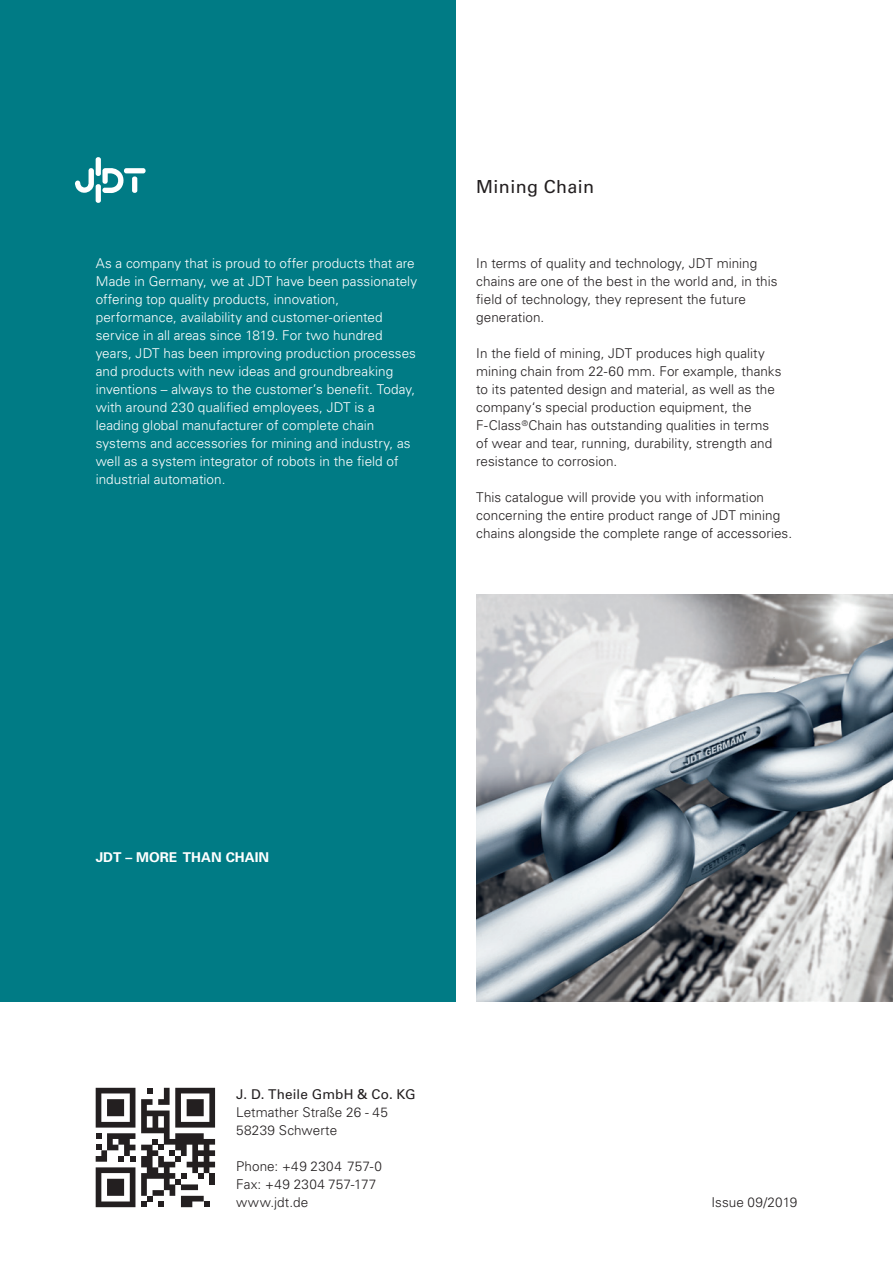
<style>
.page{position:relative;width:893px;height:1263px;background:#fff}
.page>*{position:absolute;margin:0;border:0;box-sizing:border-box;transform-origin:0 0}
.t1{font:18px "Univers LT Std";letter-spacing:.02em;color:#231f20}
.t2{font:300 13.5px/18px "Univers LT Std";letter-spacing:.005em;color:#231f20}
.t3{font:300 13.5px/18px "Univers LT Std";letter-spacing:.005em;color:#fff}
.t4{font:13.5px "Univers LT Std";letter-spacing:.01em;color:#231f20}
.t5{font:700 13.5px "Univers LT Std";color:#fff}
</style>
<div class="page">
<img style="left:476px;top:594px;width:417px;height:408px">
<div style="left:0;top:0;width:455px;height:1002px;background:#007b85"></div>
<svg style="left:75px;top:168px;width:19px;height:25px"></svg>
<div style="left:96px;top:157px;width:5px;height:19px;background:#fff;border-radius:2px"></div>
<div style="left:96px;top:184px;width:5px;height:19px;background:#fff;border-radius:2px"></div>
<div style="left:132px;top:176px;width:5px;height:17px;background:#fff;border-radius:2px"></div>
<div style="left:124px;top:168px;width:22px;height:5px;background:#fff;border-radius:2px"></div>
<svg style="left:102px;top:168px;width:23px;height:25px"></svg>
<svg style="left:96px;top:1088px;width:39px;height:39px"></svg>
<svg style="left:96px;top:1133px;width:39px;height:74px"></svg>
<svg style="left:141px;top:1088px;width:74px;height:119px"></svg>
<div style="left:209px;top:1173px;width:6px;height:11px;background:#231f20"></div>
<p class="t3" style="left:96px;top:254px;width:323px">As a company that is proud to offer products that are Made in Germany, we at JDT have been passionately offering top quality products, innovation, performance, availability and customer-oriented service in all areas since 1819. For two hundred years, JDT has been improving production processes and products with new ideas and groundbreaking inventions – always to the customer’s benefit. Today, with around 230 qualified employees, JDT is a leading global manufacturer of complete chain systems and accessories for mining and industry, as well as a system integrator of robots in the field of industrial automation.</p>
<h1 class="t1" style="left:476px;top:176px;width:119px">Mining Chain</h1>
<p class="t2" style="left:476px;top:254px;width:303px">In terms of quality and technology, JDT mining chains are one of the best in the world and, in this field of technology, they represent the future generation.</p>
<p class="t2" style="left:476px;top:344px;width:307px">In the field of mining, JDT produces high quality mining chain from 22-60 mm. For example, thanks to its patented design and material, as well as the company‘s special production equipment, the F-Class<sup>®</sup>Chain has outstanding qualities in terms of wear and tear, running, durability, strength and resistance to corrosion.</p>
<p class="t2" style="left:476px;top:488px;width:317px">This catalogue will provide you with information concerning the entire product range of JDT mining chains alongside the complete range of accessories.</p>
<p class="t5" style="left:96px;top:849px;width:175px">JDT – MORE THAN CHAIN</p>
<p class="t4" style="left:236px;top:1086px;width:181px">J. D. Theile GmbH &amp; Co. KG</p>
<p class="t2" style="left:236px;top:1103px;width:153px">Letmather Straße 26 - 45<br>58239 Schwerte</p>
<p class="t2" style="left:236px;top:1157px;width:148px">Phone: +49 2304 757-0<br>Fax: +49 2304 757-177 www.jdt.de</p>
<p class="t2" style="left:711px;top:1193px;width:87px">Issue 09/2019</p>
</div>
